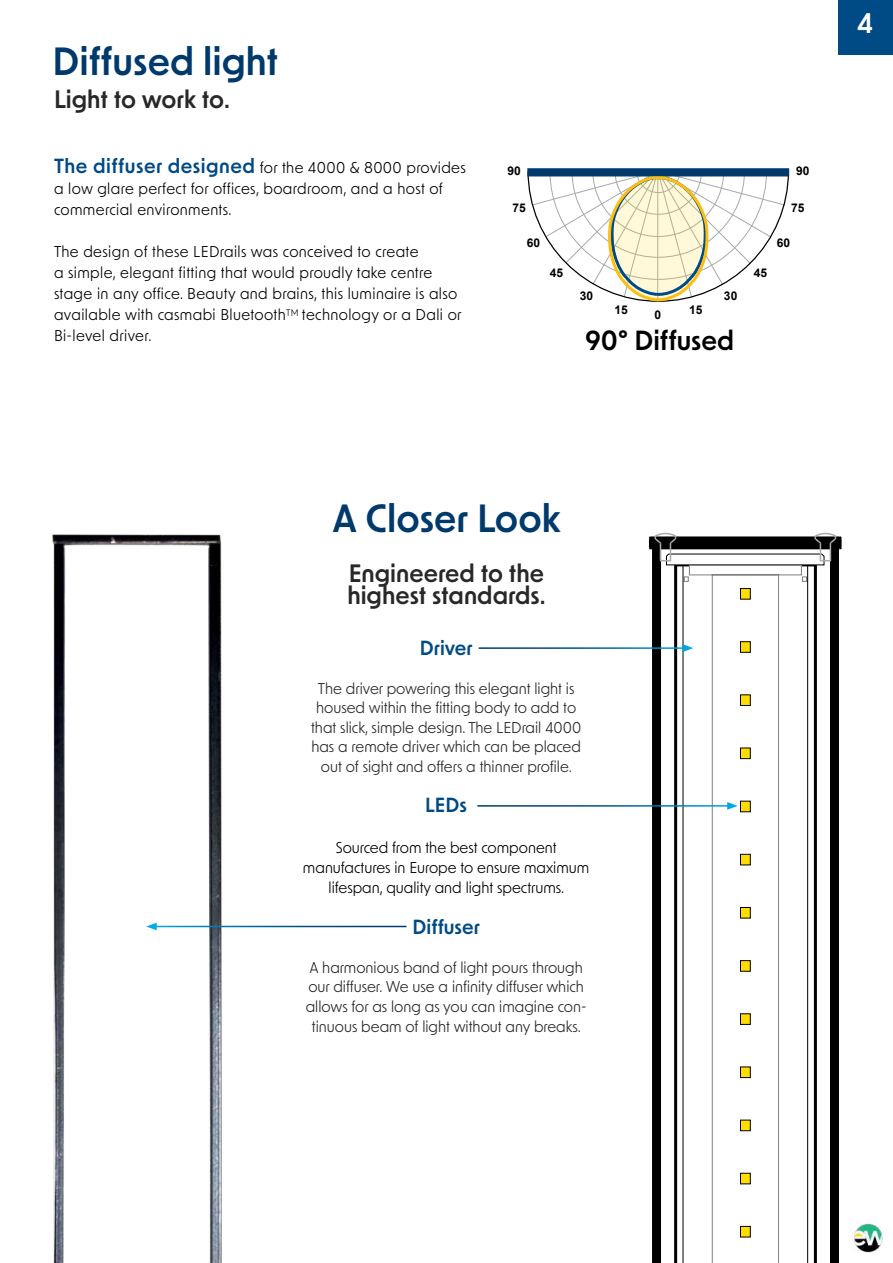
<style>
.page{position:relative;width:893px;height:1263px;background:#fff}
.page>*{position:absolute;margin:0;border:0;box-sizing:border-box;transform-origin:0 0}
.t1{font:600 37.5px "New Order";color:#00396b}
.t2{font:600 27px "New Order";color:#fff}
.t3{font:600 26.4px "New Order";color:#000}
.t4{font:600 24px/22.5px "New Order";color:#292829}
.t5{font:600 19.5px "New Order";color:#004a85}
.t6{font:15px/21px "New Order";letter-spacing:.025em;color:#000}
.t7{font:15px/19.5px "New Order";color:#292829;text-align:center}
.t8{font:15px/20.2px "New Order";color:#000;text-align:center}
.t9{font:700 12px "Arial";color:#000}
.s1{font-weight:600;font-size:19.5px;color:#004a85}
</style>
<div class="page">
<div style="left:839px;top:0;width:54px;height:54px;background:#004a85"></div>
<div style="left:527px;top:168px;width:262px;height:8px;background:#00396b"></div>
<img style="left:52px;top:532px;width:207px;height:731px">
<svg style="left:648px;top:532px;width:194px;height:731px"></svg>
<svg style="left:64px;top:545px;width:146px;height:718px"></svg>
<hr style="left:154px;top:926px;width:253px;height:1px;background:#fff">
<svg style="left:146px;top:923px;width:11px;height:7px"></svg>
<svg style="left:527px;top:170px;width:263px;height:132px"></svg>
<img style="left:854px;top:1223px;width:29px;height:30px">
<h1 class="t1" style="left:52px;top:37px;width:227px">Diffused light</h1>
<h3 class="t4" style="left:54px;top:87px;width:177px">Light to work to.</h3>
<p class="t6" style="left:54px;top:157px;width:413px"><span class="s1">The diffuser designed</span> for the 4000 &amp; 8000 provides a low glare perfect for offices, boardroom, and a host of commercial environments.</p>
<p class="t6" style="left:54px;top:241px;width:409px">The design of these LEDrails was conceived to create<br>a simple, elegant fitting that would proudly take centre stage in any office. Beauty and brains, this luminaire is also available with casmabi Bluetooth<sup>TM</sup> technology or a Dali or Bi-level driver.</p>
<p class="t9" style="left:507px;top:162px;width:15px">90</p>
<p class="t9" style="left:512px;top:200px;width:15px">75</p>
<p class="t9" style="left:527px;top:234px;width:15px">60</p>
<p class="t9" style="left:550px;top:264px;width:15px">45</p>
<p class="t9" style="left:580px;top:287px;width:15px">30</p>
<p class="t9" style="left:614px;top:302px;width:15px">15</p>
<p class="t9" style="left:654px;top:307px;width:8px">0</p>
<p class="t9" style="left:689px;top:302px;width:15px">15</p>
<p class="t9" style="left:724px;top:287px;width:15px">30</p>
<h3 class="t3" style="left:585px;top:323px;width:150px">90° Diffused</h3>
<p class="t9" style="left:754px;top:264px;width:15px">45</p>
<p class="t9" style="left:796px;top:162px;width:15px">90</p>
<p class="t9" style="left:791px;top:200px;width:15px">75</p>
<p class="t9" style="left:777px;top:234px;width:15px">60</p>
<h2 class="t2" style="left:857px;top:6px;width:18px">4</h2>
<h1 class="t1" style="left:332px;top:494px;width:230px">A Closer Look</h1>
<h3 class="t4" style="left:347px;top:561px;width:200px">Engineered to the highest standards.</h3>
<h3 class="t5" style="left:420px;top:635px;width:54px">Driver</h3>
<p class="t7" style="left:311px;top:678px;width:272px">The driver powering this elegant light is housed within the fitting body to add to that slick, simple design. The LEDrail 4000 has a remote driver which can be placed out of sight and offers a thinner profile.</p>
<h3 class="t5" style="left:425px;top:792px;width:43px">LEDs</h3>
<p class="t8" style="left:303px;top:836px;width:288px">Sourced from the best component manufactures in Europe to ensure maximum lifespan, quality and light spectrums.</p>
<h3 class="t5" style="left:413px;top:914px;width:69px">Diffuser</h3>
<p class="t7" style="left:306px;top:957px;width:282px">A harmonious band of light pours through our diffuser. We use a infinity diffuser which allows for as long as you can imagine con&shy;tinuous beam of light without any breaks.</p>
</div>
